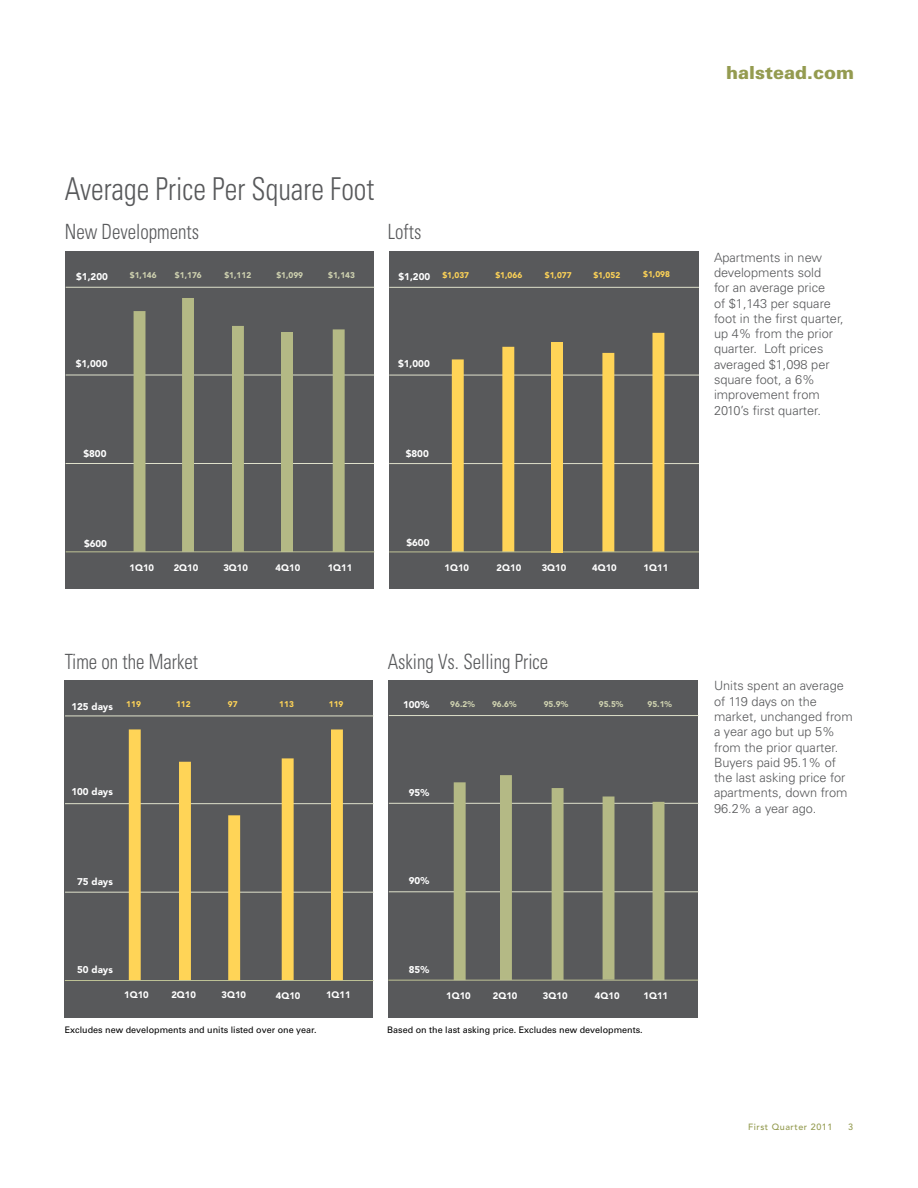
<style>
.page{position:relative;width:918px;height:1188px;background:#fff}
.page>*{position:absolute;margin:0;border:0;box-sizing:border-box;transform-origin:0 0}
.t1{font:300 condensed 31.5px "Univers";color:#58595b;scale:.9 1}
.t2{font:300 condensed 21px "Univers";color:#58595b;scale:.9 1}
.t3{font:900 18px "Univers";color:#949b50}
.t4{font:300 12.75px/15.3px "Univers";color:#58595b}
.t5{font:900 9.75px "Avenir";color:#fff}
.t6{font:900 9.3px "Avenir";color:#fff}
.t7{font:9px "Univers";color:#000}
.t8{font:500 9px "Avenir";letter-spacing:.06em;color:#949b50}
.t9{font:900 8.25px "Avenir";color:#cfd2b0}
.t10{font:900 8.25px "Avenir";color:#ffd457}
</style>
<div class="page">
<div style="left:65px;top:252px;width:309px;height:337px;background:#58595b"></div>
<hr style="left:66px;top:375px;width:308px;height:1px;background:#dfe1cb">
<hr style="left:66px;top:463px;width:308px;height:1px;background:#dfe1cb">
<hr style="left:66px;top:287px;width:308px;height:1px;background:#dfe1cb">
<div style="left:281px;top:332px;width:12px;height:220px;background:#b4b985"></div>
<div style="left:134px;top:311px;width:11px;height:240px;background:#b4b985"></div>
<div style="left:182px;top:298px;width:12px;height:253px;background:#b4b985"></div>
<hr style="left:66px;top:551px;width:308px;height:1px;background:#bfc396">
<div style="left:389px;top:252px;width:310px;height:337px;background:#58595b"></div>
<hr style="left:389px;top:375px;width:310px;height:1px;background:#dfe1cb">
<hr style="left:389px;top:463px;width:310px;height:1px;background:#dfe1cb">
<hr style="left:389px;top:287px;width:310px;height:1px;background:#dfe1cb">
<svg style="left:602px;top:353px;width:12px;height:199px;background:#f8cf57"></svg>
<svg style="left:452px;top:359px;width:12px;height:193px;background:#fad157"></svg>
<svg style="left:502px;top:347px;width:12px;height:205px;background:#f9d057"></svg>
<hr style="left:389px;top:552px;width:310px;height:1px;background:#bfc396">
<div style="left:64px;top:680px;width:309px;height:338px;background:#58595b"></div>
<hr style="left:65px;top:803px;width:309px;height:1px;background:#dfe1cb">
<hr style="left:65px;top:892px;width:309px;height:1px;background:#dfe1cb">
<hr style="left:65px;top:716px;width:309px;height:1px;background:#dfe1cb">
<svg style="left:282px;top:758px;width:12px;height:222px;background:#f9d057"></svg>
<svg style="left:129px;top:729px;width:12px;height:251px;background:#fad057"></svg>
<svg style="left:179px;top:762px;width:12px;height:218px;background:#fed357"></svg>
<hr style="left:65px;top:980px;width:308px;height:1px;background:#bfc396">
<div style="left:388px;top:680px;width:310px;height:338px;background:#58595b"></div>
<hr style="left:389px;top:803px;width:310px;height:1px;background:#dfe1cb">
<hr style="left:389px;top:892px;width:310px;height:1px;background:#dfe1cb">
<hr style="left:389px;top:715px;width:310px;height:1px;background:#dfe1cb">
<svg style="left:603px;top:796px;width:12px;height:184px;background:#afb483"></svg>
<svg style="left:333px;top:329px;width:12px;height:223px;background:#b1b683"></svg>
<svg style="left:652px;top:333px;width:12px;height:219px;background:#f7ce57"></svg>
<svg style="left:331px;top:729px;width:12px;height:251px;background:#fdd257"></svg>
<div style="left:653px;top:802px;width:11px;height:178px;background:#b4b985"></div>
<svg style="left:454px;top:782px;width:12px;height:198px;background:#b1b683"></svg>
<div style="left:232px;top:326px;width:12px;height:226px;background:#b4b985"></div>
<div style="left:551px;top:342px;width:12px;height:210px;background:#ffd457"></div>
<svg style="left:228px;top:815px;width:12px;height:165px;background:#fbd157"></svg>
<svg style="left:552px;top:788px;width:12px;height:192px;background:#b0b583"></svg>
<div style="left:500px;top:775px;width:12px;height:205px;background:#b4b985"></div>
<hr style="left:388px;top:980px;width:310px;height:1px;background:#bfc396">
<h1 class="t1" style="left:65px;top:170px;width:346px">Average Price Per Square Foot</h1>
<h2 class="t2" style="left:65px;top:219px;width:151px">New Developments</h2>
<h2 class="t2" style="left:388px;top:219px;width:39px">Lofts</h2>
<p class="t5" style="left:76px;top:270px;width:33px">$1,200</p>
<p class="t9" style="left:276px;top:270px;width:28px">$1,099</p>
<p class="t9" style="left:130px;top:270px;width:28px">$1,146</p>
<p class="t9" style="left:175px;top:270px;width:28px">$1,176</p>
<p class="t9" style="left:224px;top:270px;width:28px">$1,112</p>
<p class="t9" style="left:328px;top:270px;width:28px">$1,143</p>
<p class="t5" style="left:399px;top:270px;width:33px">$1,200</p>
<p class="t10" style="left:593px;top:270px;width:28px">$1,052</p>
<p class="t10" style="left:442px;top:270px;width:28px">$1,037</p>
<p class="t10" style="left:495px;top:270px;width:28px">$1,066</p>
<p class="t10" style="left:545px;top:270px;width:28px">$1,077</p>
<p class="t10" style="left:643px;top:269px;width:28px">$1,098</p>
<p class="t5" style="left:76px;top:358px;width:33px">$1,000</p>
<p class="t5" style="left:398px;top:358px;width:33px">$1,000</p>
<p class="t5" style="left:83px;top:448px;width:25px">$800</p>
<p class="t5" style="left:84px;top:537px;width:25px">$600</p>
<p class="t6" style="left:130px;top:562px;width:26px">1Q10</p>
<p class="t6" style="left:174px;top:562px;width:26px">2Q10</p>
<p class="t6" style="left:223px;top:562px;width:26px">3Q10</p>
<p class="t6" style="left:276px;top:562px;width:26px">4Q10</p>
<p class="t6" style="left:328px;top:562px;width:26px">1Q11</p>
<p class="t5" style="left:406px;top:448px;width:25px">$800</p>
<p class="t5" style="left:406px;top:537px;width:25px">$600</p>
<p class="t6" style="left:445px;top:562px;width:26px">1Q10</p>
<p class="t6" style="left:497px;top:562px;width:26px">2Q10</p>
<p class="t6" style="left:542px;top:562px;width:26px">3Q10</p>
<p class="t6" style="left:592px;top:562px;width:26px">4Q10</p>
<p class="t6" style="left:644px;top:562px;width:26px">1Q11</p>
<h2 class="t2" style="left:65px;top:649px;width:150px">Time on the Market</h2>
<h2 class="t2" style="left:388px;top:649px;width:180px">Asking Vs. Selling Price</h2>
<p class="t10" style="left:228px;top:699px;width:11px">97</p>
<p class="t10" style="left:126px;top:699px;width:16px">119</p>
<p class="t10" style="left:176px;top:699px;width:16px">112</p>
<p class="t5" style="left:71px;top:700px;width:43px">125 days</p>
<p class="t10" style="left:279px;top:699px;width:16px">113</p>
<p class="t10" style="left:329px;top:699px;width:16px">119</p>
<p class="t5" style="left:403px;top:699px;width:28px">100%</p>
<p class="t9" style="left:450px;top:699px;width:26px">96.2%</p>
<p class="t9" style="left:492px;top:699px;width:26px">96.6%</p>
<p class="t9" style="left:544px;top:699px;width:26px">95.9%</p>
<p class="t9" style="left:599px;top:699px;width:26px">95.5%</p>
<p class="t9" style="left:648px;top:699px;width:26px">95.1%</p>
<p class="t5" style="left:71px;top:786px;width:43px">100 days</p>
<p class="t5" style="left:409px;top:786px;width:22px">95%</p>
<p class="t5" style="left:77px;top:876px;width:37px">75 days</p>
<p class="t5" style="left:409px;top:875px;width:22px">90%</p>
<p class="t5" style="left:77px;top:964px;width:37px">50 days</p>
<p class="t5" style="left:409px;top:963px;width:22px">85%</p>
<p class="t6" style="left:124px;top:990px;width:26px">1Q10</p>
<p class="t6" style="left:171px;top:990px;width:26px">2Q10</p>
<p class="t6" style="left:222px;top:990px;width:26px">3Q10</p>
<p class="t6" style="left:276px;top:990px;width:26px">4Q10</p>
<p class="t6" style="left:326px;top:990px;width:26px">1Q11</p>
<p class="t6" style="left:446px;top:990px;width:26px">1Q10</p>
<p class="t6" style="left:493px;top:990px;width:26px">2Q10</p>
<p class="t6" style="left:543px;top:990px;width:26px">3Q10</p>
<p class="t6" style="left:595px;top:990px;width:26px">4Q10</p>
<p class="t6" style="left:644px;top:990px;width:26px">1Q11</p>
<p class="t7" style="left:65px;top:1025px;width:253px">Excludes new developments and units listed over one year.</p>
<p class="t7" style="left:387px;top:1024px;width:257px">Based on the last asking price. Excludes new developments.</p>
<h3 class="t3" style="left:726px;top:61px;width:129px">halstead.com</h3>
<p class="t4" style="left:714px;top:249px;width:131px">Apartments in new developments sold<br>for an average price<br>of $1,143 per square foot in the first quarter, up 4% from the prior quarter. Loft prices averaged $1,098 per square foot, a 6% improvement from<br>2010’s first quarter.</p>
<p class="t4" style="left:714px;top:678px;width:140px">Units spent an average of 119 days on the market, unchanged from a year ago but up 5% from the prior quarter.<br>Buyers paid 95.1% of the last asking price for apartments, down from<br>96.2% a year ago.</p>
<p class="t8" style="left:748px;top:1122px;width:86px">First Quarter 2011</p>
<p class="t8" style="left:848px;top:1122px;width:7px">3</p>
</div>
